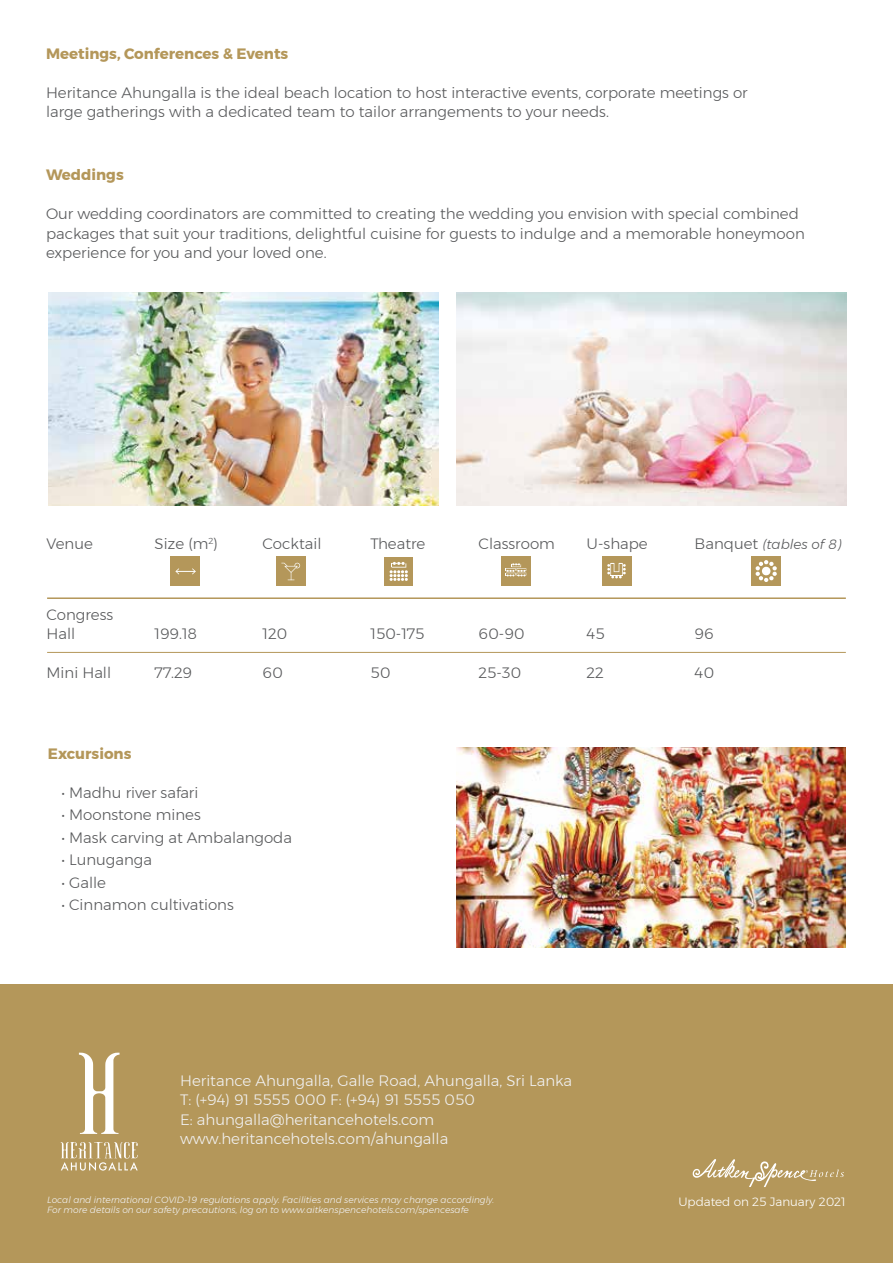
<style>
.page{position:relative;width:893px;height:1263px;background:#fff}
.page>*{position:absolute;margin:0;border:0;box-sizing:border-box;transform-origin:0 0}
.t1{font:300 15px/19.5px "Montserrat";color:#58595b}
.t2{font:300 15px/19.5px "Montserrat";color:#f1f1f2}
.t3{font:700 15px "Montserrat";color:#b4975a}
.t4{font:italic 300 13.5px "Montserrat";color:#58595b}
.t5{font:300 12px "Montserrat";color:#fff}
.t6{font:italic 300 9px/10.8px "Montserrat";color:#f1f1f2}
.s1{font-style:normal;font-size:15px}
</style>
<div class="page">
<div style="left:752px;top:557px;width:29px;height:29px;background:#b4975a"></div>
<svg style="left:756px;top:560px;width:21px;height:22px"></svg>
<div style="left:501px;top:557px;width:30px;height:29px;background:#b4975a"></div>
<svg style="left:506px;top:563px;width:20px;height:14px"></svg>
<div style="left:602px;top:557px;width:29px;height:29px;background:#b4975a"></div>
<svg style="left:607px;top:563px;width:19px;height:16px"></svg>
<div style="left:276px;top:557px;width:29px;height:29px;background:#b4975a"></div>
<div style="left:171px;top:557px;width:29px;height:29px;background:#b4975a"></div>
<svg style="left:281px;top:563px;width:19px;height:18px"></svg>
<div style="left:384px;top:557px;width:29px;height:29px;background:#b4975a"></div>
<svg style="left:390px;top:561px;width:18px;height:20px"></svg>
<hr style="left:47px;top:597px;width:799px;height:2px;background:#b4975a">
<hr style="left:47px;top:652px;width:799px;height:1px;background:#b4975a">
<img style="left:49px;top:293px;width:390px;height:212px">
<img style="left:456px;top:293px;width:390px;height:212px">
<img style="left:456px;top:748px;width:390px;height:200px">
<div style="left:0;top:984px;width:893px;height:279px;background:#b4975a"></div>
<svg style="left:61px;top:1142px;width:77px;height:29px"></svg>
<svg style="left:79px;top:1053px;width:41px;height:81px"></svg>
<svg style="left:692px;top:1159px;width:152px;height:28px"></svg>
<svg style="left:175px;top:568px;width:21px;height:6px"></svg>
<p class="t3" style="left:46px;top:41px;width:244px">Meetings, Conferences &amp; Events</p>
<p class="t1" style="left:46px;top:82px;width:703px">Heritance Ahungalla is the ideal beach location to host interactive events, corporate meetings or large gatherings with a dedicated team to tailor arrangements to your needs.</p>
<p class="t3" style="left:46px;top:163px;width:79px">Weddings</p>
<p class="t1" style="left:46px;top:204px;width:760px">Our wedding coordinators are committed to creating the wedding you envision with special combined packages that suit your traditions, delightful cuisine for guests to indulge and a memorable honeymoon experience for you and your loved one.</p>
<p class="t1" style="left:47px;top:534px;width:48px">Venue</p>
<p class="t1" style="left:155px;top:534px;width:65px">Size (m<sup>2</sup>)</p>
<p class="t1" style="left:263px;top:534px;width:60px">Cocktail</p>
<p class="t1" style="left:371px;top:534px;width:56px">Theatre</p>
<p class="t1" style="left:479px;top:534px;width:78px">Classroom</p>
<p class="t1" style="left:587px;top:534px;width:63px">U-shape</p>
<p class="t4" style="left:695px;top:534px;width:149px"><span class="s1">Banquet</span> (tables of 8)</p>
<p class="t1" style="left:47px;top:604px;width:68px">Congress<br>Hall</p>
<p class="t1" style="left:155px;top:624px;width:44px">199.18</p>
<p class="t1" style="left:263px;top:624px;width:26px">120</p>
<p class="t1" style="left:371px;top:624px;width:55px">150-175</p>
<p class="t1" style="left:479px;top:624px;width:48px">60-90</p>
<p class="t1" style="left:587px;top:624px;width:19px">45</p>
<p class="t1" style="left:695px;top:624px;width:21px">96</p>
<p class="t1" style="left:47px;top:663px;width:66px">Mini Hall</p>
<p class="t1" style="left:155px;top:663px;width:39px">77.29</p>
<p class="t1" style="left:263px;top:663px;width:22px">60</p>
<p class="t1" style="left:371px;top:663px;width:21px">50</p>
<p class="t1" style="left:479px;top:663px;width:44px">25-30</p>
<p class="t1" style="left:587px;top:663px;width:19px">22</p>
<p class="t1" style="left:695px;top:663px;width:21px">40</p>
<p class="t3" style="left:48px;top:741px;width:85px">Excursions</p>
<p class="t1" style="left:61px;top:782px;width:138px">• Madhu river safari</p>
<p class="t1" style="left:61px;top:805px;width:141px">• Moonstone mines</p>
<p class="t1" style="left:61px;top:827px;width:232px">• Mask carving at Ambalangoda</p>
<p class="t1" style="left:61px;top:850px;width:92px">• Lunuganga</p>
<p class="t1" style="left:61px;top:872px;width:46px">• Galle</p>
<p class="t1" style="left:61px;top:895px;width:174px">• Cinnamon cultivations</p>
<p class="t2" style="left:180px;top:1071px;width:393px">Heritance Ahungalla, Galle Road, Ahungalla, Sri Lanka T: (+94) 91 5555 000 F: (+94) 91 5555 050<br>E: ahungalla@heritancehotels.com www.heritancehotels.com/ahungalla</p>
<p class="t6" style="left:47px;top:1194px;width:449px">Local and international COVID-19 regulations apply. Facilities and services may change accordingly.<br>For more details on our safety precautions, log on to www.aitkenspencehotels.com/spencesafe</p>
<p class="t5" style="left:678px;top:1192px;width:169px">Updated on 25 January 2021</p>
</div>
